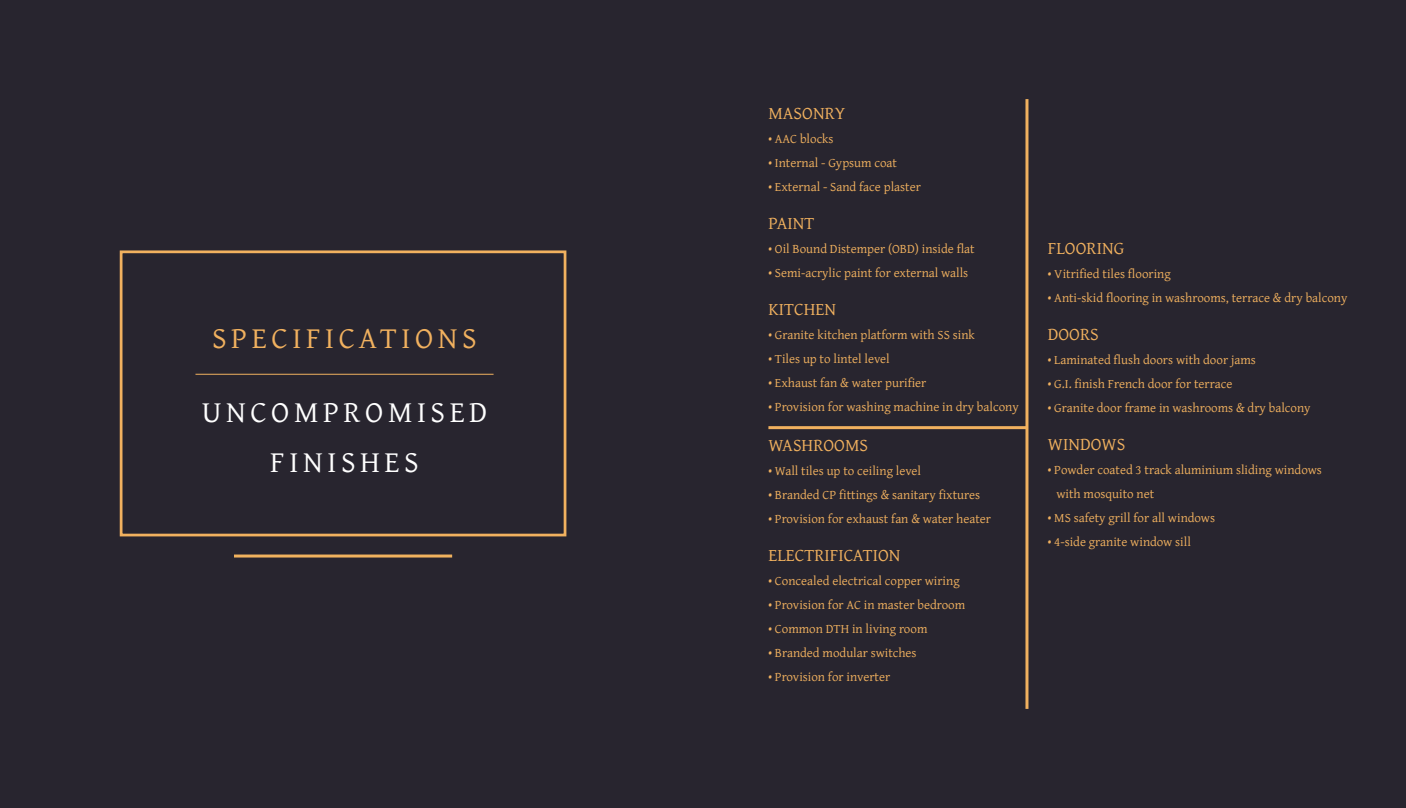
<style>
.page{position:relative;width:1406px;height:808px;background:#fff}
.page>*{position:absolute;margin:0;border:0;box-sizing:border-box;transform-origin:0 0}
.t1{font:30.5px/50px "Gentium Plus";letter-spacing:.15em;color:#fff;text-align:center}
.t2{font:30.5px "Gentium Plus";letter-spacing:.15em;color:#f1b15f}
.t3{font:18px "Gentium Plus";color:#f1b15f}
.t4{font:13px/24px "Gentium Plus";color:#f1b15f}
</style>
<div class="page">
<div style="left:703px;top:0;width:703px;height:808px;background:#28252f"></div>
<div style="left:0;top:0;width:703px;height:808px;background:#28252f"></div>
<hr style="left:195px;top:374px;width:299px;height:1px;background:#f1b15f">
<div style="left:120px;top:250px;width:446px;height:286px;border:3px solid #f1b15f"></div>
<hr style="left:234px;top:554px;width:218px;height:3px;background:#f1b25e">
<hr style="left:1025px;top:99px;width:3px;height:610px;background:#f1b15f">
<hr style="left:768px;top:426px;width:259px;height:3px;background:#f1b15f">
<h1 class="t2" style="left:212px;top:310px;width:266px">SPECIFICATIONS</h1>
<h1 class="t1" style="left:202px;top:385px;width:287px">UNCOMPROMISED<br>FINISHES</h1>
<h2 class="t3" style="left:768px;top:96px;width:79px">MASONRY</h2>
<p class="t4" style="left:768px;top:126px;width:67px">• AAC blocks</p>
<p class="t4" style="left:768px;top:150px;width:130px">• Internal - Gypsum coat</p>
<p class="t4" style="left:768px;top:174px;width:154px">• External - Sand face plaster</p>
<h2 class="t3" style="left:768px;top:206px;width:48px">PAINT</h2>
<p class="t4" style="left:768px;top:236px;width:208px">• Oil Bound Distemper (OBD) inside flat</p>
<p class="t4" style="left:768px;top:260px;width:201px">• Semi-acrylic paint for external walls</p>
<h2 class="t3" style="left:768px;top:292px;width:69px">KITCHEN</h2>
<p class="t4" style="left:768px;top:322px;width:208px">• Granite kitchen platform with SS sink</p>
<p class="t4" style="left:768px;top:346px;width:123px">• Tiles up to lintel level</p>
<p class="t4" style="left:768px;top:370px;width:160px">• Exhaust fan &amp; water purifier</p>
<p class="t4" style="left:768px;top:394px;width:252px">• Provision for washing machine in dry balcony</p>
<h2 class="t3" style="left:768px;top:428px;width:101px">WASHROOMS</h2>
<p class="t4" style="left:768px;top:458px;width:154px">• Wall tiles up to ceiling level</p>
<p class="t4" style="left:768px;top:482px;width:213px">• Branded CP fittings &amp; sanitary fixtures</p>
<p class="t4" style="left:768px;top:506px;width:224px">• Provision for exhaust fan &amp; water heater</p>
<h2 class="t3" style="left:768px;top:538px;width:134px">ELECTRIFICATION</h2>
<p class="t4" style="left:768px;top:568px;width:193px">• Concealed electrical copper wiring</p>
<p class="t4" style="left:768px;top:592px;width:198px">• Provision for AC in master bedroom</p>
<p class="t4" style="left:768px;top:616px;width:161px">• Common DTH in living room</p>
<p class="t4" style="left:768px;top:640px;width:150px">• Branded modular switches</p>
<p class="t4" style="left:768px;top:664px;width:123px">• Provision for inverter</p>
<h2 class="t3" style="left:1048px;top:231px;width:78px">FLOORING</h2>
<p class="t4" style="left:1048px;top:261px;width:125px">• Vitrified tiles flooring</p>
<p class="t4" style="left:1048px;top:285px;width:301px">• Anti-skid flooring in washrooms, terrace &amp; dry balcony</p>
<h2 class="t3" style="left:1048px;top:317px;width:52px">DOORS</h2>
<p class="t4" style="left:1048px;top:347px;width:210px">• Laminated flush doors with door jams</p>
<p class="t4" style="left:1048px;top:371px;width:186px">• G.I. finish French door for terrace</p>
<p class="t4" style="left:1048px;top:395px;width:264px">• Granite door frame in washrooms &amp; dry balcony</p>
<h2 class="t3" style="left:1048px;top:427px;width:79px">WINDOWS</h2>
<p class="t4" style="left:1056px;top:457px;width:267px;text-indent:-9px">• Powder coated 3 track aluminium sliding windows with mosquito net</p>
<p class="t4" style="left:1048px;top:505px;width:169px">• MS safety grill for all windows</p>
<p class="t4" style="left:1048px;top:529px;width:145px">• 4-side granite window sill</p>
</div>
